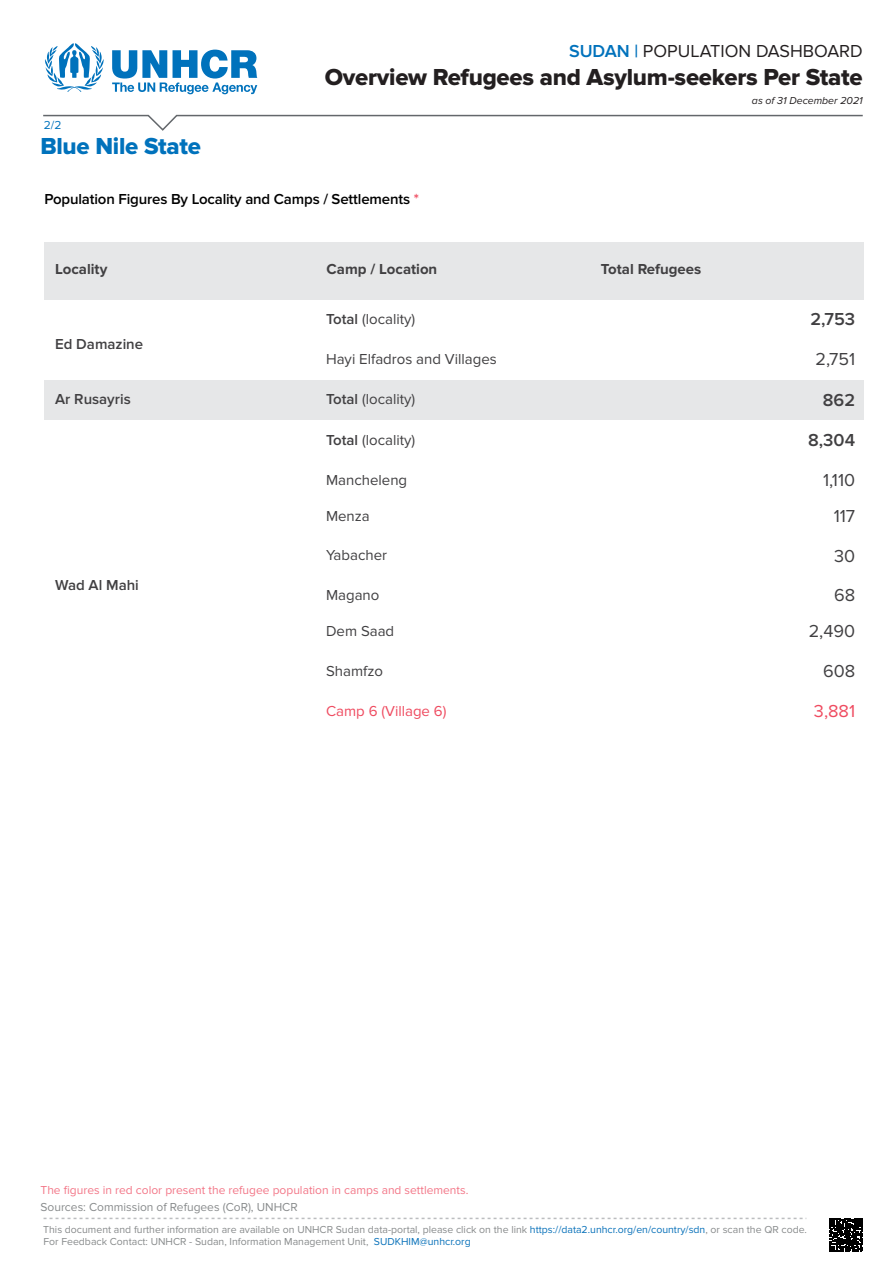
<style>
.page{position:relative;width:893px;height:1263px;background:#fff}
.page>*{position:absolute;margin:0;border:0;box-sizing:border-box;transform-origin:0 0}
.t1{font:24px "Proxima Nova Extrabld";letter-spacing:-.01em;color:#231f20}
.t2{font:24px "Proxima Nova Extrabld";letter-spacing:-.01em;color:#0072bc}
.t3{font:18px "Proxima Nova";color:#231f20}
.t4{font:18px "Proxima Nova";color:#414042}
.t5{font:600 18px "Proxima Nova";color:#414042}
.t6{font:18px "Proxima Nova";color:#ef4b60}
.t7{font:15px "Proxima Nova";color:#414042}
.t8{font:600 15px "Proxima Nova";letter-spacing:-.01em;color:#000}
.t9{font:700 15px "Proxima Nova";color:#414042}
.t10{font:600 15px "Proxima Nova";color:#414042}
.t11{font:15px "Proxima Nova";color:#ef4b60}
.t12{font:12px "Proxima Nova";color:#f37788}
.t13{font:12px "Proxima Nova";color:#888b8c}
.t14{font:12px "Proxima Nova";color:#0072bc}
.t15{font:10.5px "Proxima Nova";color:#888b8c}
.t16{font:italic 10.5px "Proxima Nova";color:#231f20}
.s1{font-weight:600;color:#0072bc}
.s2{color:#ef4b60}
.s3{font-weight:600}
.s4{color:#0a72ba}
</style>
<div class="page">
<svg style="left:43px;top:114px;width:820px;height:17px"></svg>
<svg style="left:44px;top:43px;width:60px;height:49px"></svg>
<svg style="left:112px;top:50px;width:145px;height:44px"></svg>
<div style="left:315px;top:242px;width:277px;height:58px;background:#e6e7e8"></div>
<div style="left:315px;top:380px;width:277px;height:40px;background:#e6e7e8"></div>
<div style="left:44px;top:242px;width:271px;height:58px;background:#e6e7e8"></div>
<div style="left:44px;top:380px;width:271px;height:40px;background:#e6e7e8"></div>
<div style="left:592px;top:242px;width:272px;height:58px;background:#e6e7e8"></div>
<div style="left:592px;top:380px;width:272px;height:40px;background:#e6e7e8"></div>
<svg style="left:44px;top:1218px;width:762px;height:1px"></svg>
<svg style="left:829px;top:1218px;width:33px;height:34px"></svg>
<h2 class="t3" style="left:569px;top:40px;width:295px"><span class="s1">SUDAN |</span> POPULATION DASHBOARD</h2>
<h1 class="t1" style="left:325px;top:63px;width:540px">Overview Refugees and Asylum-seekers Per State</h1>
<p class="t16" style="left:752px;top:95px;width:112px">as of 31 December 2021</p>
<p class="t14" style="left:44px;top:118px;width:19px">2/2</p>
<h1 class="t2" style="left:40px;top:132px;width:162px">Blue Nile State</h1>
<h3 class="t8" style="left:44px;top:190px;width:376px">Population Figures By Locality and Camps / Settlements <span class="s2">*</span></h3>
<h3 class="t9" style="left:55px;top:261px;width:54px">Locality</h3>
<h3 class="t10" style="left:55px;top:335px;width:90px">Ed Damazine</h3>
<h3 class="t9" style="left:327px;top:261px;width:112px">Camp / Location</h3>
<h3 class="t9" style="left:601px;top:261px;width:102px">Total Refugees</h3>
<h3 class="t7" style="left:326px;top:310px;width:91px"><span class="s3">Total</span> (locality)</h3>
<h3 class="t7" style="left:326px;top:350px;width:172px">Hayi Elfadros and Villages</h3>
<h3 class="t10" style="left:55px;top:390px;width:77px">Ar Rusayris</h3>
<h3 class="t7" style="left:326px;top:390px;width:91px"><span class="s3">Total</span> (locality)</h3>
<h3 class="t7" style="left:326px;top:432px;width:91px"><span class="s3">Total</span> (locality)</h3>
<h2 class="t5" style="left:811px;top:309px;width:46px">2,753</h2>
<h2 class="t4" style="left:816px;top:348px;width:41px">2,751</h2>
<h2 class="t5" style="left:823px;top:390px;width:34px">862</h2>
<h2 class="t5" style="left:808px;top:430px;width:48px">8,304</h2>
<h3 class="t10" style="left:55px;top:577px;width:85px">Wad Al Mahi</h3>
<h3 class="t7" style="left:326px;top:471px;width:83px">Mancheleng</h3>
<h2 class="t4" style="left:823px;top:470px;width:34px">1,110</h2>
<h3 class="t7" style="left:326px;top:507px;width:45px">Menza</h3>
<h2 class="t4" style="left:834px;top:505px;width:23px">117</h2>
<h3 class="t7" style="left:326px;top:547px;width:63px">Yabacher</h3>
<h2 class="t4" style="left:834px;top:545px;width:23px">30</h2>
<h3 class="t7" style="left:326px;top:586px;width:55px">Magano</h3>
<h2 class="t4" style="left:834px;top:585px;width:23px">68</h2>
<h3 class="t7" style="left:326px;top:622px;width:70px">Dem Saad</h3>
<h2 class="t4" style="left:809px;top:620px;width:48px">2,490</h2>
<h3 class="t7" style="left:326px;top:662px;width:58px">Shamfzo</h3>
<h2 class="t4" style="left:823px;top:661px;width:34px">608</h2>
<h3 class="t11" style="left:326px;top:702px;width:122px">Camp 6 (Village 6)</h3>
<h2 class="t6" style="left:814px;top:701px;width:43px">3,881</h2>
<p class="t12" style="left:41px;top:1183px;width:429px">The figures in red color present the refugee population in camps and settlements.</p>
<p class="t13" style="left:41px;top:1200px;width:259px">Sources: Commission of Refugees (CoR), UNHCR</p>
<p class="t15" style="left:43px;top:1223px;width:765px">This document and further information are available on UNHCR Sudan data-portal, please click on the link <span class="s4">https://data2.unhcr.org/en/country/sdn</span>, or scan the QR code.</p>
<p class="t15" style="left:43px;top:1235px;width:429px">For Feedback Contact: UNHCR - Sudan, Information Management Unit, <span class="s4">SUDKHIM@unhcr.org</span></p>
</div>
